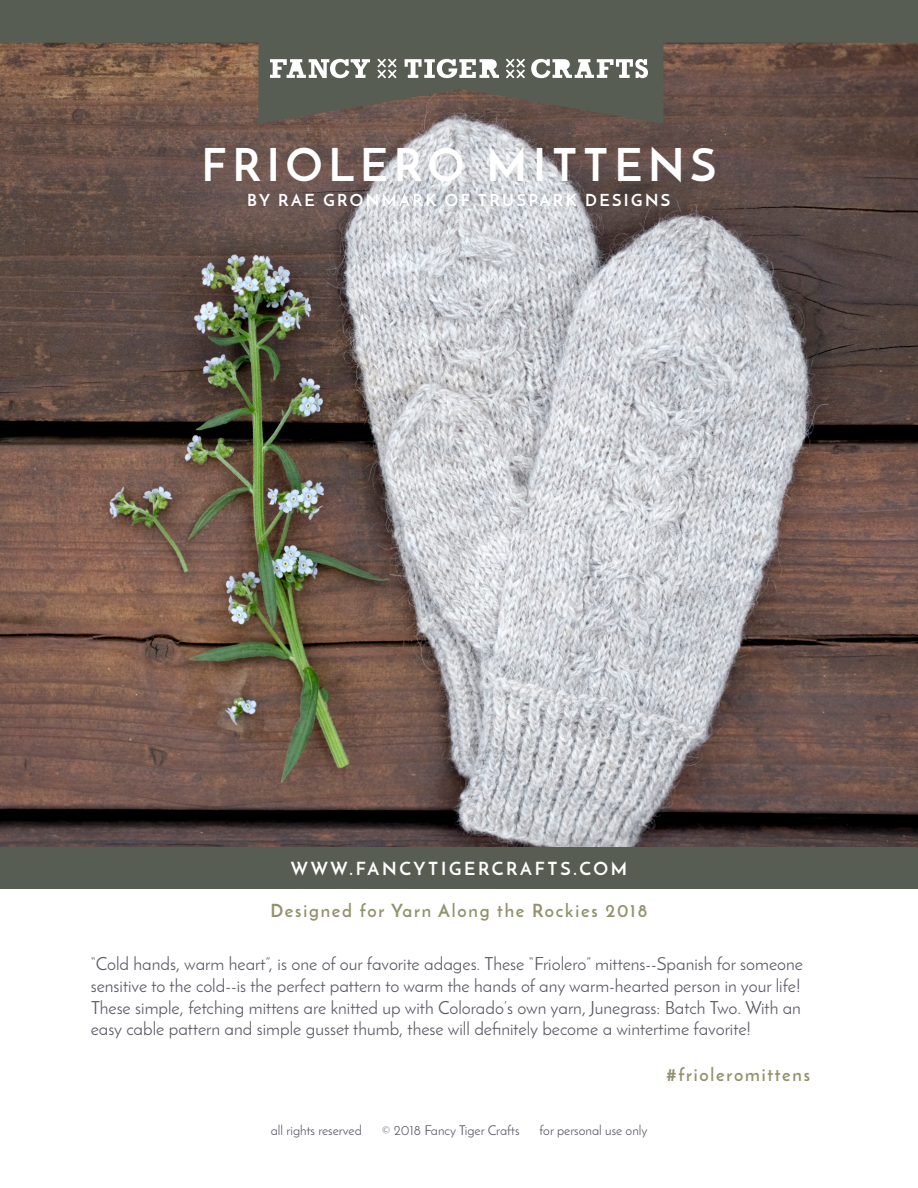
<style>
.page{position:relative;width:918px;height:1188px;background:#fff}
.page>*{position:absolute;margin:0;border:0;box-sizing:border-box;transform-origin:0 0}
.t1{font:700 45px "Josefin Sans";letter-spacing:.13em;color:#fff}
.t2{font:18px/21.6px "Josefin Sans";color:#585964}
.t3{font:700 18px "Josefin Sans";letter-spacing:.1em;color:#92936c}
.t4{font:700 18px "Josefin Sans";letter-spacing:.15em;color:#fff}
.t5{font:700 16.5px "Josefin Sans";letter-spacing:.15em;color:#fff}
.t6{font:13.5px "Josefin Sans";color:#585964}
</style>
<div class="page">
<img style="left:0;top:124px;width:918px;height:724px">
<svg style="left:0;top:0;width:918px;height:124px;background:#63594d"></svg>
<svg style="left:270px;top:59px;width:100px;height:19px"></svg>
<svg style="left:405px;top:59px;width:94px;height:19px"></svg>
<svg style="left:531px;top:59px;width:117px;height:19px"></svg>
<svg style="left:378px;top:59px;width:18px;height:19px"></svg>
<svg style="left:506px;top:59px;width:19px;height:19px"></svg>
<div style="left:0;top:848px;width:918px;height:41px;background:#575d52"></div>
<p class="t1" style="left:201px;top:137px;width:516px">FRIOLERO MITTENS</p>
<p class="t5" style="left:247px;top:190px;width:425px">BY RAE GRONMARK OF TRUSPARK DESIGNS</p>
<p class="t4" style="left:291px;top:858px;width:338px">WWW.FANCYTIGERCRAFTS.COM</p>
<p class="t3" style="left:271px;top:899px;width:378px">Designed for Yarn Along the Rockies 2018</p>
<p class="t2" style="left:91px;top:953px;width:714px">“Cold hands, warm heart”, is one of our favorite adages. These “Friolero” mittens--Spanish for someone sensitive to the cold--is the perfect pattern to warm the hands of any warm-hearted person in your life!<br>These simple, fetching mittens are knitted up with Colorado’s own yarn, Junegrass: Batch Two. With an easy cable pattern and simple gusset thumb, these will definitely become a wintertime favorite!</p>
<p class="t6" style="left:271px;top:1122px;width:93px">all rights reserved</p>
<p class="t6" style="left:382px;top:1122px;width:139px">© 2018 Fancy Tiger Crafts</p>
<p class="t6" style="left:539px;top:1122px;width:110px">for personal use only</p>
<p class="t3" style="left:666px;top:1064px;width:145px">#frioleromittens</p>
</div>
